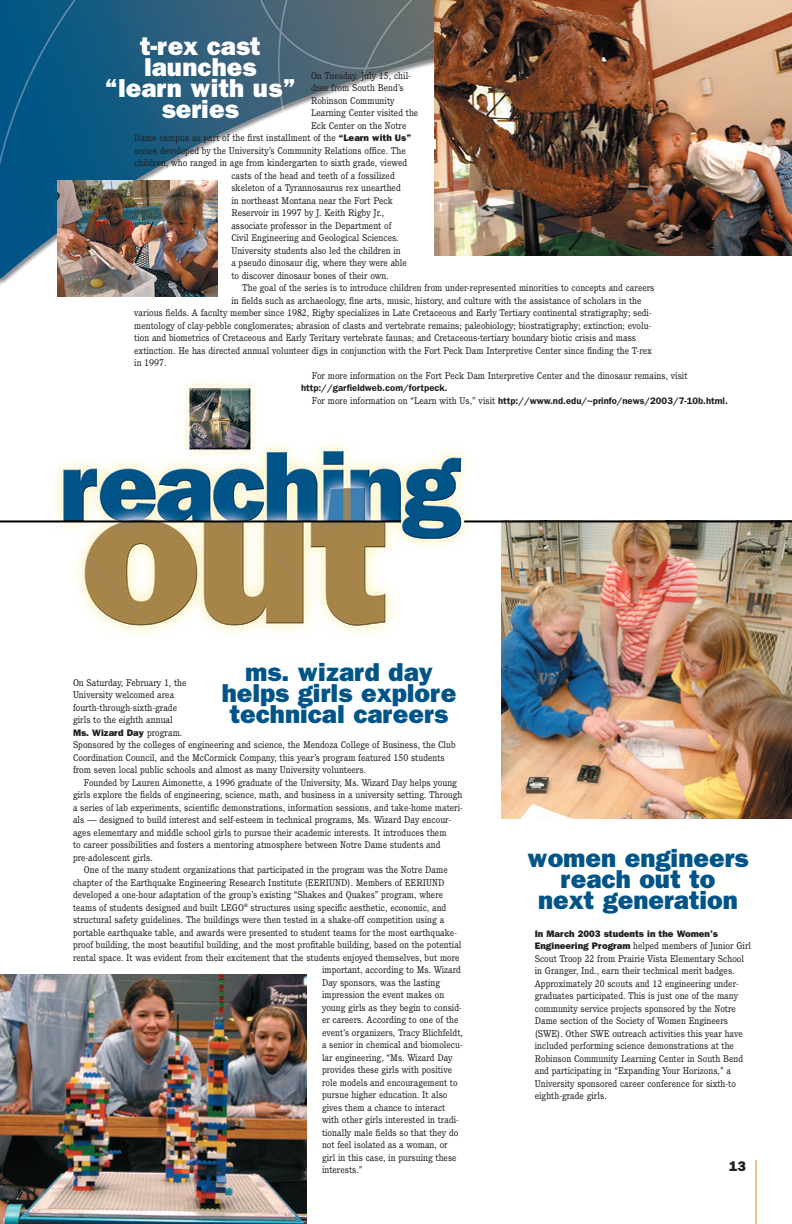
<style>
.page{position:relative;width:792px;height:1224px;background:#fff}
.page>*{position:absolute;margin:0;border:0;box-sizing:border-box;transform-origin:0 0}
.t1{font:800 26px/21px "Franklin Gothic";color:#005487;text-align:center}
.t2{font:800 26px/21px "Franklin Gothic";color:#fff;text-align:center}
.t3{font:800 14px "Franklin Gothic";color:#231f20}
.t4{font:9.5px/12.5px "Cushing";color:#231f20}
.t5{font:600 9.5px/12.5px "Franklin Gothic";color:#231f20}
.t6{font:800 9.5px "Franklin Gothic";color:#231f20}
.s1{font-family:"Franklin Gothic";font-weight:800}
.s2{font-family:"Cushing";font-weight:400}
</style>
<div class="page">
<img style="left:0;top:0;width:756px;height:1224px">
<hr style="left:756px;top:1160px;width:1px;height:64px;background:#cf910f">
<img style="left:434px;top:0;width:358px;height:256px">
<img style="left:0;top:975px;width:306px;height:249px">
<img style="left:502px;top:522px;width:290px;height:297px">
<hr style="left:464px;top:520px;width:328px;height:2px;background:#000">
<hr style="left:0;top:520px;width:401px;height:2px;background:#000">
<img style="left:57px;top:180px;width:160px;height:117px">
<h1 class="t2" style="left:105px;top:35px;width:193px">t-rex cast launches “learn with us” series</h1>
<p class="t4" style="left:311px;top:70px;width:101px">On Tuesday, July 15, chil-</p>
<p class="t4" style="left:311px;top:82px;width:94px">dren from South Bend’s</p>
<p class="t4" style="left:311px;top:95px;width:85px">Robinson Community</p>
<p class="t4" style="left:311px;top:107px;width:109px">Learning Center visited the</p>
<p class="t4" style="left:311px;top:120px;width:97px">Eck Center on the Notre</p>
<p class="t4" style="left:134px;top:132px;width:279px">Dame campus as part of the first installment of the <span class="s1">“Learn with Us”</span></p>
<p class="t4" style="left:134px;top:145px;width:273px">series developed by the University’s Community Relations office. The</p>
<p class="t4" style="left:134px;top:157px;width:275px">children, who ranged in age from kindergarten to sixth grade, viewed</p>
<p class="t4" style="left:231px;top:170px;width:165px">casts of the head and teeth of a fossilized</p>
<p class="t4" style="left:231px;top:182px;width:171px">skeleton of a Tyrannosaurus rex unearthed</p>
<p class="t4" style="left:231px;top:195px;width:163px">in northeast Montana near the Fort Peck</p>
<p class="t4" style="left:231px;top:207px;width:155px">Reservoir in 1997 by J. Keith Rigby Jr.,</p>
<p class="t4" style="left:231px;top:220px;width:162px">associate professor in the Department of</p>
<p class="t4" style="left:231px;top:232px;width:169px">Civil Engineering and Geological Sciences.</p>
<p class="t4" style="left:231px;top:245px;width:171px">University students also led the children in</p>
<p class="t4" style="left:231px;top:257px;width:177px">a pseudo dinosaur dig, where they were able</p>
<p class="t4" style="left:231px;top:270px;width:159px">to discover dinosaur bones of their own.</p>
<p class="t4" style="left:242px;top:282px;width:414px">The goal of the series is to introduce children from under-represented minorities to concepts and careers</p>
<p class="t4" style="left:231px;top:295px;width:412px">in fields such as archaeology, fine arts, music, history, and culture with the assistance of scholars in the</p>
<p class="t4" style="left:134px;top:307px;width:519px">various fields. A faculty member since 1982, Rigby specializes in Late Cretaceous and Early Tertiary continental stratigraphy; sedi-</p>
<p class="t4" style="left:134px;top:320px;width:519px">mentology of clay-pebble conglomerates; abrasion of clasts and vertebrate remains; paleobiology; biostratigraphy; extinction; evolu-</p>
<p class="t4" style="left:134px;top:332px;width:503px">tion and biometrics of Cretaceous and Early Teritary vertebrate faunas; and Cretaceous-tertiary boundary biotic crisis and mass</p>
<p class="t4" style="left:134px;top:345px;width:519px">extinction. He has directed annual volunteer digs in conjunction with the Fort Peck Dam Interpretive Center since finding the T-rex</p>
<p class="t4" style="left:134px;top:357px;width:34px">in 1997.</p>
<p class="t4" style="left:312px;top:370px;width:377px">For more information on the Fort Peck Dam Interpretive Center and the dinosaur remains, visit</p>
<p class="t5" style="left:312px;top:382px;width:418px;text-indent:-11px">http://garfieldweb.com/fortpeck.<br><span class="s2">For more information on “Learn with Us,” visit</span> http://www.nd.edu/~prinfo/news/2003/7-10b.html.</p>
<h1 class="t1" style="left:222px;top:662px;width:236px">ms. wizard day helps girls explore technical careers</h1>
<p class="t4" style="left:73px;top:677px;width:115px">On Saturday, February 1, the<br>University welcomed area fourth-through-sixth-grade girls to the eighth annual</p>
<p class="t6" style="left:73px;top:727px;width:111px">Ms. Wizard Day <span class="s2">program.</span></p>
<p class="t4" style="left:73px;top:739px;width:384px">Sponsored by the colleges of engineering and science, the Mendoza College of Business, the Club<br>Coordination Council, and the McCormick Company, this year’s program featured 150 students from seven local public schools and almost as many University volunteers.</p>
<p class="t4" style="left:84px;top:777px;width:375px">Founded by Lauren Aimonette, a 1996 graduate of the University, Ms. Wizard Day helps young</p>
<p class="t4" style="left:73px;top:789px;width:391px">girls explore the fields of engineering, science, math, and business in a university setting. Through</p>
<p class="t4" style="left:73px;top:802px;width:391px">a series of lab experiments, scientific demonstrations, information sessions, and take-home materi-</p>
<p class="t4" style="left:73px;top:814px;width:380px">als — designed to build interest and self-esteem in technical programs, Ms. Wizard Day encour-</p>
<p class="t4" style="left:73px;top:827px;width:375px">ages elementary and middle school girls to pursue their academic interests. It introduces them</p>
<p class="t4" style="left:73px;top:839px;width:369px">to career possibilities and fosters a mentoring atmosphere between Notre Dame students and</p>
<p class="t4" style="left:73px;top:852px;width:81px">pre-adolescent girls.</p>
<p class="t4" style="left:84px;top:864px;width:365px">One of the many student organizations that participated in the program was the Notre Dame</p>
<p class="t4" style="left:73px;top:877px;width:373px">chapter of the Earthquake Engineering Research Institute (EERIUND). Members of EERIUND</p>
<p class="t4" style="left:73px;top:889px;width:372px">developed a one-hour adaptation of the group’s existing “Shakes and Quakes” program, where</p>
<p class="t4" style="left:73px;top:902px;width:375px">teams of students designed and built LEGO<sup>®</sup> structures using specific aesthetic, economic, and</p>
<p class="t4" style="left:73px;top:914px;width:373px">structural safety guidelines. The buildings were then tested in a shake-off competition using a</p>
<p class="t4" style="left:73px;top:927px;width:385px">portable earthquake table, and awards were presented to student teams for the most earthquake-</p>
<p class="t4" style="left:73px;top:939px;width:390px">proof building, the most beautiful building, and the most profitable building, based on the potential</p>
<p class="t4" style="left:73px;top:952px;width:388px">rental space. It was evident from their excitement that the students enjoyed themselves, but more</p>
<p class="t4" style="left:322px;top:964px;width:141px">important, according to Ms. Wizard</p>
<p class="t4" style="left:322px;top:977px;width:120px">Day sponsors, was the lasting</p>
<p class="t4" style="left:322px;top:989px;width:124px">impression the event makes on</p>
<p class="t4" style="left:322px;top:1002px;width:141px">young girls as they begin to consid-</p>
<p class="t4" style="left:322px;top:1014px;width:138px">er careers. According to one of the</p>
<p class="t4" style="left:322px;top:1027px;width:142px">event’s organizers, Tracy Blichfeldt,</p>
<p class="t4" style="left:322px;top:1039px;width:142px">a senior in chemical and biomolecu-</p>
<p class="t4" style="left:322px;top:1052px;width:132px">lar engineering, “Ms. Wizard Day</p>
<p class="t4" style="left:322px;top:1064px;width:132px">provides these girls with positive</p>
<p class="t4" style="left:322px;top:1077px;width:137px">role models and encouragement to</p>
<p class="t4" style="left:322px;top:1089px;width:127px">pursue higher education. It also</p>
<p class="t4" style="left:322px;top:1102px;width:125px">gives them a chance to interact</p>
<p class="t4" style="left:322px;top:1114px;width:138px">with other girls interested in tradi-</p>
<p class="t4" style="left:322px;top:1127px;width:138px">tionally male fields so that they do</p>
<p class="t4" style="left:322px;top:1139px;width:127px">not feel isolated as a woman, or</p>
<p class="t4" style="left:322px;top:1152px;width:136px">girl in this case, in pursuing these</p>
<p class="t4" style="left:322px;top:1164px;width:42px">interests.”</p>
<h1 class="t1" style="left:527px;top:848px;width:223px">women engineers reach out to<br>next generation</h1>
<p class="t6" style="left:535px;top:928px;width:185px">In March 2003 students in the Women’s</p>
<p class="t4" style="left:535px;top:941px;width:218px"><span class="s1">Engineering Program</span> helped members of Junior Girl Scout Troop 22 from Prairie Vista Elementary School in Granger, Ind., earn their technical merit badges.<br>Approximately 20 scouts and 12 engineering under&shy;graduates participated. This is just one of the many community service projects sponsored by the Notre Dame section of the Society of Women Engineers (SWE). Other SWE outreach activities this year have included performing science demonstrations at the Robinson Community Learning Center in South Bend and participating in “Expanding Your Horizons,” a University sponsored career conference for sixth-to eighth-grade girls.</p>
<h2 class="t3" style="left:729px;top:1158px;width:18px">13</h2>
</div>
